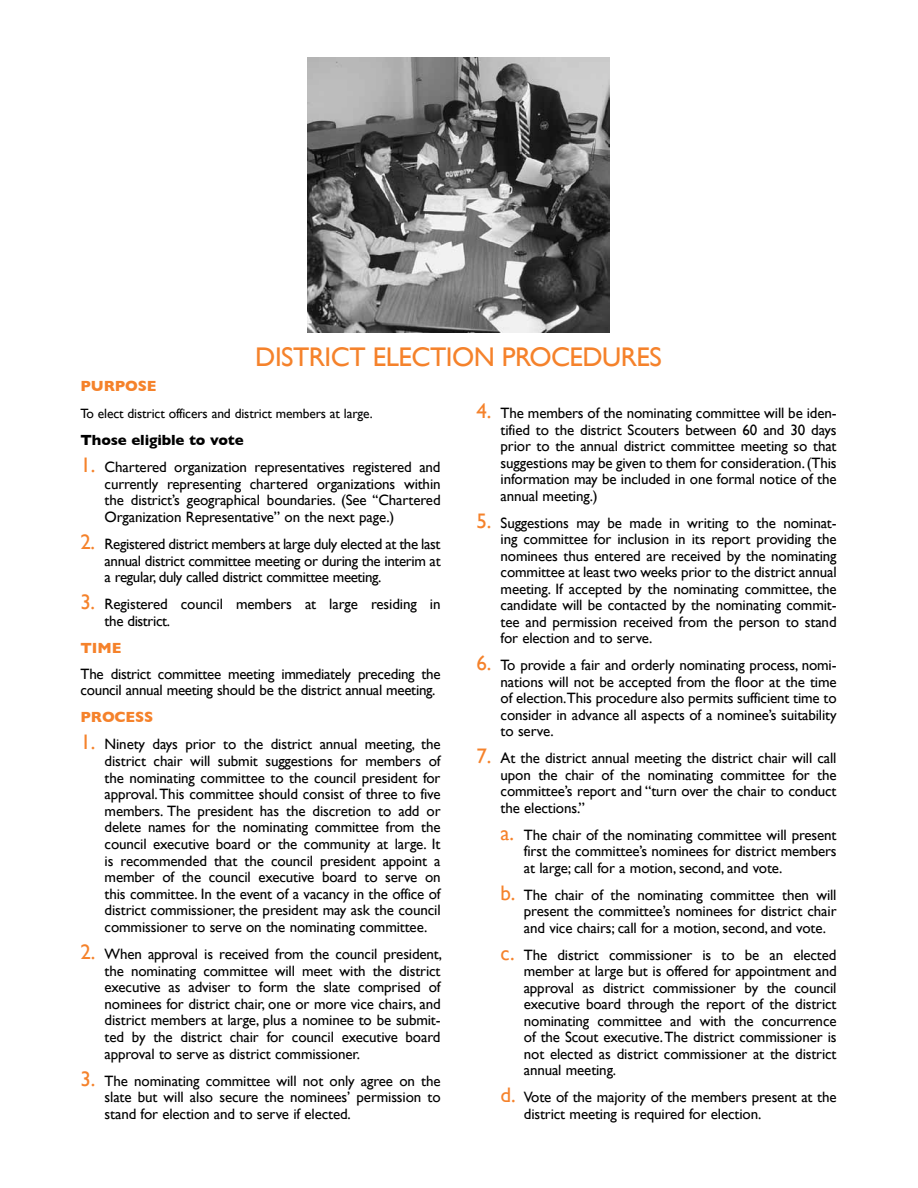
<style>
.page{position:relative;width:918px;height:1188px;background:#fff}
.page>*{position:absolute;margin:0;border:0;box-sizing:border-box;transform-origin:0 0}
.t1{font:27px "Gill Sans";letter-spacing:-.02em;color:#f5822b}
.t2{font:15px/16.5px "Gill Sans";letter-spacing:-.01em;color:#000;text-align:justify}
.t3{font:700 15px "Gill Sans";letter-spacing:-.01em;color:#000}
.t4{font:700 15px "Gill Sans";letter-spacing:-.01em;color:#f5822b}
.t5{font:13.5px "Gill Sans";letter-spacing:-.01em;color:#000}
.s1{font-size:21px;color:#f5822b}
</style>
<div class="page">
<img style="left:308px;top:58px;width:301px;height:275px">
<h1 class="t1" style="left:255px;top:341px;width:408px">DISTRICT ELECTION PROCEDURES</h1>
<p class="t4" style="left:81px;top:377px;width:35px">PURPOSE</p>
<p class="t5" style="left:81px;top:406px;width:294px">To elect district officers and district members at large.</p>
<p class="t3" style="left:81px;top:431px;width:165px">THOSE ELIGIBLE TO VOTE</p>
<p class="t2" style="left:105px;top:459px;width:338px;text-indent:-24px"><span class="s1">1.</span> Chartered organization representatives registered and currently representing chartered organizations within the district’s geographical boundaries. (See ‘‘Chartered Organization Representative’’ on the next page.)</p>
<p class="t2" style="left:105px;top:536px;width:338px;text-indent:-24px"><span class="s1">2.</span> Registered district members at large duly elected at the last annual district committee meeting or during the interim at a regular, duly called district committee meeting.</p>
<p class="t2" style="left:105px;top:596px;width:337px;text-indent:-24px"><span class="s1">3.</span> Registered council members at large residing in the district.</p>
<p class="t4" style="left:81px;top:639px;width:22px">TIME</p>
<p class="t2" style="left:81px;top:666px;width:361px;line-height:15.9px">The district committee meeting immediately preceding the council annual meeting should be the district annual meeting.</p>
<p class="t4" style="left:81px;top:709px;width:22px">PROCESS</p>
<p class="t2" style="left:105px;top:736px;width:338px;text-indent:-24px"><span class="s1">1.</span> Ninety days prior to the district annual meeting, the district chair will submit suggestions for members of the nominating committee to the council president for approval. This committee should consist of three to five members. The president has the discretion to add or delete names for the nominating committee from the council executive board or the community at large. It is recommended that the council president appoint a member of the council executive board to serve on this committee. In the event of a vacancy in the office of district commissioner, the president may ask the council commissioner to serve on the nominating committee.</p>
<p class="t2" style="left:105px;top:946px;width:339px;text-indent:-24px"><span class="s1">2.</span> When approval is received from the council president, the nominating committee will meet with the district executive as adviser to form the slate comprised of nominees for district chair, one or more vice chairs, and district members at large, plus a nominee to be submit&shy;ted by the district chair for council executive board approval to serve as district commissioner.</p>
<p class="t2" style="left:105px;top:1072px;width:338px;text-indent:-24px"><span class="s1">3.</span> The nominating committee will not only agree on the slate but will also secure the nominees’ permission to stand for election and to serve if elected.</p>
<p class="t2" style="left:501px;top:405px;width:338px;text-indent:-24px"><span class="s1">4.</span> The members of the nominating committee will be iden&shy;tified to the district Scouters between 60 and 30 days prior to the annual district committee meeting so that suggestions may be given to them for consideration. (This information may be included in one formal notice of the annual meeting.)</p>
<p class="t2" style="left:501px;top:514px;width:338px;text-indent:-24px"><span class="s1">5.</span> Suggestions may be made in writing to the nominat&shy;ing committee for inclusion in its report providing the nominees thus entered are received by the nominating committee at least two weeks prior to the district annual meeting. If accepted by the nominating committee, the candidate will be contacted by the nominating commit&shy;tee and permission received from the person to stand for election and to serve.</p>
<p class="t2" style="left:501px;top:657px;width:338px;text-indent:-24px"><span class="s1">6.</span> To provide a fair and orderly nominating process, nomi&shy;nations will not be accepted from the floor at the time of election.This procedure also permits sufficient time to consider in advance all aspects of a nominee’s suitability to serve.</p>
<p class="t2" style="left:501px;top:750px;width:338px;text-indent:-24px"><span class="s1">7.</span> At the district annual meeting the district chair will call upon the chair of the nominating committee for the committee’s report and “turn over the chair to conduct the elections.”</p>
<p class="t2" style="left:524px;top:826px;width:314px;text-indent:-23px"><span class="s1">a.</span> The chair of the nominating committee will present first the committee’s nominees for district members at large; call for a motion, second, and vote.</p>
<p class="t2" style="left:524px;top:886px;width:314px;text-indent:-23px"><span class="s1">b.</span> The chair of the nominating committee then will present the committee’s nominees for district chair and vice chairs; call for a motion, second, and vote.</p>
<p class="t2" style="left:524px;top:946px;width:314px;text-indent:-23px"><span class="s1">c.</span> The district commissioner is to be an elected member at large but is offered for appointment and approval as district commissioner by the council executive board through the report of the district nominating committee and with the concurrence of the Scout executive. The district commissioner is not elected as district commissioner at the district annual meeting.</p>
<p class="t2" style="left:524px;top:1089px;width:314px;text-indent:-23px"><span class="s1">d.</span> Vote of the majority of the members present at the district meeting is required for election.</p>
</div>
